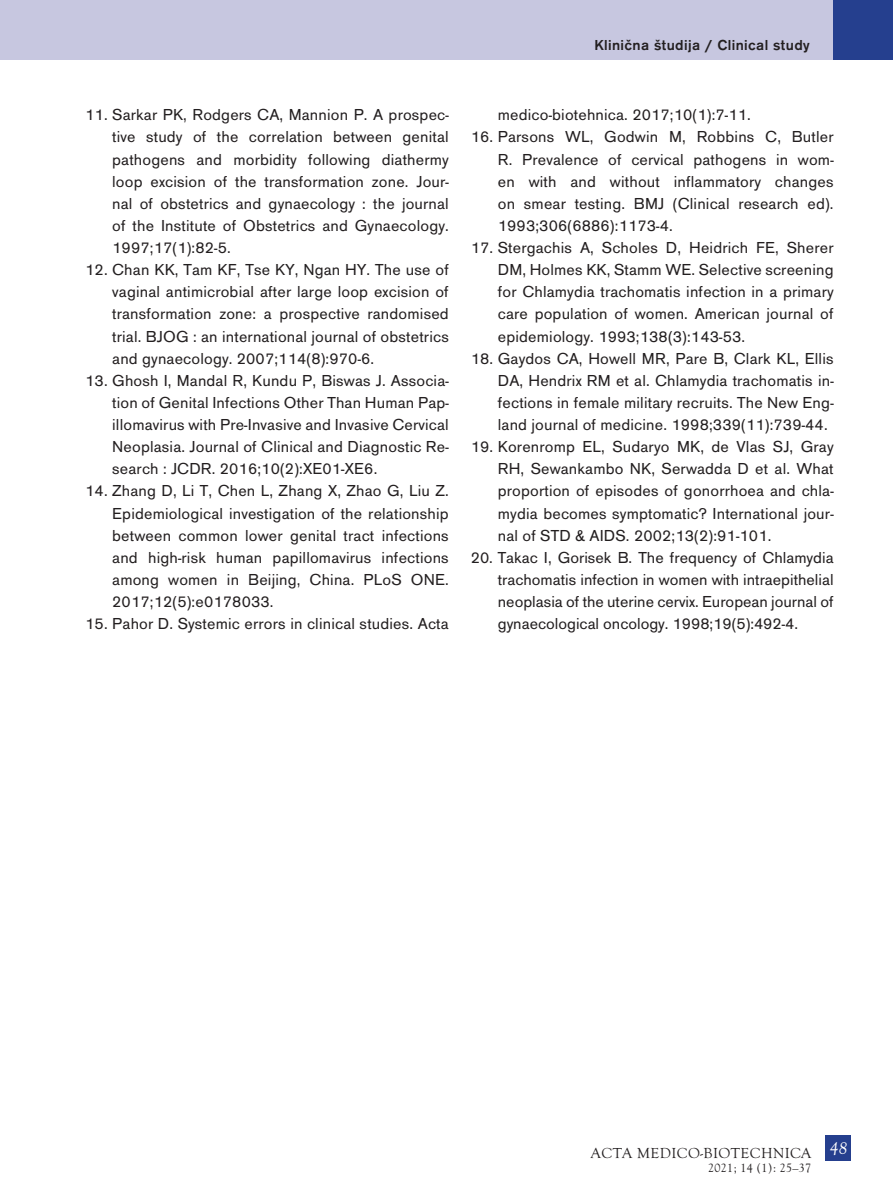
<style>
.page{position:relative;width:893px;height:1191px;background:#fff}
.page>*{position:absolute;margin:0;border:0;box-sizing:border-box;transform-origin:0 0}
.t1{font:italic 18px "Goudy Old Sty TCE";color:#fff}
.t2{font:16.5px/22px "Accius TCE";letter-spacing:.01em;color:#231f20;text-align:justify}
.t3{font:500 15px "Accius TCE";letter-spacing:.025em;color:#231f20}
.t4{font:15px "Goudy Old Sty TCE";letter-spacing:.025em;color:#231f20}
.NOGA_letnik_LEVA{font:12px "MM Goudy";letter-spacing:.025em;color:#231f20}
</style>
<div class="page">
<div style="left:825px;top:1135px;width:26px;height:26px;background:#253f8e"></div>
<div style="left:0;top:0;width:833px;height:60px;background:#c7c7e0"></div>
<div style="left:833px;top:0;width:60px;height:60px;background:#253f8e"></div>
<p class="t2" style="left:112px;top:104px;width:338px;text-indent:-27px">11. Sarkar PK, Rodgers CA, Mannion P. A prospec&shy;tive study of the correlation between genital pathogens and morbidity following diathermy loop excision of the transformation zone. Jour&shy;nal of obstetrics and gynaecology : the journal of the Institute of Obstetrics and Gynaecology.<br>1997;17(1):82-5.</p>
<p class="t2" style="left:112px;top:259px;width:338px;text-indent:-27px">12. Chan KK, Tam KF, Tse KY, Ngan HY. The use of vaginal antimicrobial after large loop excision of transformation zone: a prospective randomised trial. BJOG : an international journal of obstetrics and gynaecology. 2007;114(8):970-6.</p>
<p class="t2" style="left:112px;top:369px;width:338px;text-indent:-27px">13. Ghosh I, Mandal R, Kundu P, Biswas J. Associa&shy;tion of Genital Infections Other Than Human Pap&shy;illomavirus with Pre-Invasive and Invasive Cervical Neoplasia. Journal of Clinical and Diagnostic Re&shy;search : JCDR. 2016;10(2):XE01-XE6.</p>
<p class="t2" style="left:112px;top:480px;width:338px;text-indent:-27px">14. Zhang D, Li T, Chen L, Zhang X, Zhao G, Liu Z.<br>Epidemiological investigation of the relationship between common lower genital tract infections and high-risk human papillomavirus infections among women in Beijing, China. PLoS ONE.<br>2017;12(5):e0178033.</p>
<p class="t2" style="left:85px;top:613px;width:365px">15. Pahor D. Systemic errors in clinical studies. Acta</p>
<p class="t3" style="left:594px;top:36px;width:217px">Klinična študija / Clinical study</p>
<p class="t2" style="left:498px;top:104px;width:255px">medico-biotehnica. 2017;10(1):7-11.</p>
<p class="t2" style="left:498px;top:126px;width:337px;text-indent:-27px">16. Parsons WL, Godwin M, Robbins C, Butler R. Prevalence of cervical pathogens in wom&shy;en with and without inflammatory changes on smear testing. BMJ (Clinical research ed).<br>1993;306(6886):1173-4.</p>
<p class="t2" style="left:498px;top:237px;width:337px;text-indent:-27px">17. Stergachis A, Scholes D, Heidrich FE, Sherer DM, Holmes KK, Stamm WE. Selective screening for Chlamydia trachomatis infection in a primary care population of women. American journal of epidemiology. 1993;138(3):143-53.</p>
<p class="t2" style="left:498px;top:347px;width:337px;text-indent:-27px">18. Gaydos CA, Howell MR, Pare B, Clark KL, Ellis DA, Hendrix RM et al. Chlamydia trachomatis in&shy;fections in female military recruits. The New Eng&shy;land journal of medicine. 1998;339(11):739-44.</p>
<p class="t2" style="left:498px;top:436px;width:337px;text-indent:-27px">19. Korenromp EL, Sudaryo MK, de Vlas SJ, Gray RH, Sewankambo NK, Serwadda D et al. What proportion of episodes of gonorrhoea and chla&shy;mydia becomes symptomatic? International jour&shy;nal of STD &amp; AIDS. 2002;13(2):91-101.</p>
<p class="t2" style="left:498px;top:546px;width:337px;text-indent:-27px">20. Takac I, Gorisek B. The frequency of Chlamydia trachomatis infection in women with intraepithelial neoplasia of the uterine cervix. European journal of gynaecological oncology. 1998;19(5):492-4.</p>
<p class="t4" style="left:591px;top:1144px;width:222px">ACTA MEDICO-BIOTECHNICA</p>
<p class="NOGA_letnik_LEVA" style="left:708px;top:1160px;width:105px">2021; 14 (1): 25–37</p>
<p class="t1" style="left:829px;top:1138px;width:19px">48</p>
</div>
